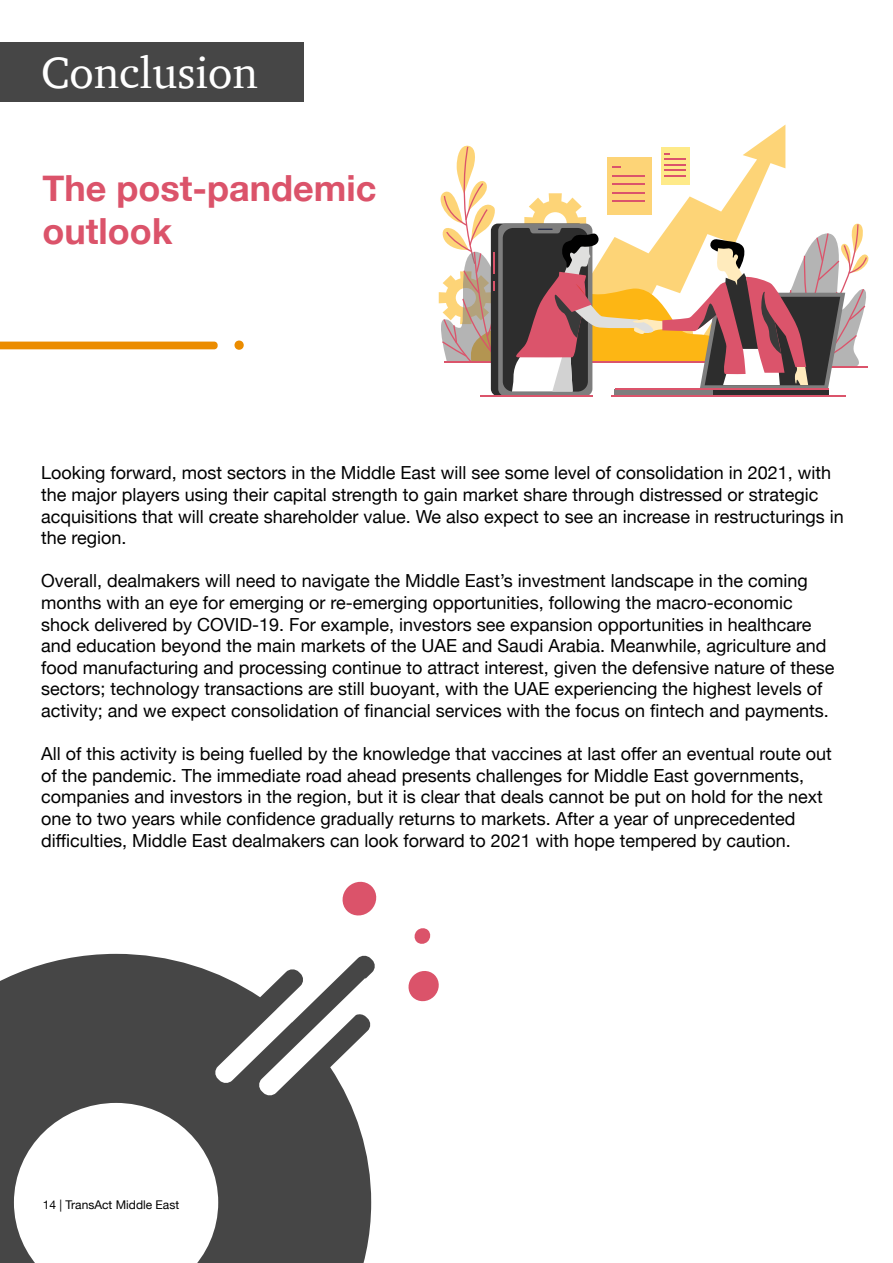
<style>
.page{position:relative;width:893px;height:1263px;background:#fff}
.page>*{position:absolute;margin:0;border:0;box-sizing:border-box;transform-origin:0 0}
.t1{font:45px "ITC Charter Com";color:#fff}
.t2{font:700 36px/43.2px "Helvetica Neue";color:#db536a}
.t3{font:18px/21.6px "Helvetica Neue";color:#000}
.t4{font:12px "Helvetica Neue";color:#000}
</style>
<div class="page">
<div style="left:615px;top:389px;width:213px;height:7px;background:#2d2d2d"></div>
<div style="left:615px;top:389px;width:98px;height:7px;background:#7e7e7e"></div>
<svg style="left:439px;top:124px;width:429px;height:268px"></svg>
<hr style="left:480px;top:395px;width:113px;height:2px;background:#db546b">
<hr style="left:611px;top:395px;width:235px;height:2px;background:#db546b">
<div style="left:0;top:342px;width:218px;height:7px;background:#eb8c00"></div>
<svg style="left:234px;top:340px;width:10px;height:10px"></svg>
<svg style="left:0;top:954px;width:375px;height:309px;fill:#464646"></svg>
<svg style="left:342px;top:881px;width:35px;height:35px"></svg>
<svg style="left:408px;top:971px;width:31px;height:31px"></svg>
<svg style="left:414px;top:928px;width:17px;height:16px"></svg>
<div style="left:0;top:43px;width:303px;height:59px;background:#464646"></div>
<h1 class="t1" style="left:41px;top:44px;width:219px">Conclusion</h1>
<h2 class="t2" style="left:43px;top:167px;width:335px">The post-pandemic outlook</h2>
<p class="t3" style="left:41px;top:463px;width:804px">Looking forward, most sectors in the Middle East will see some level of consolidation in 2021, with the major players using their capital strength to gain market share through distressed or strategic acquisitions that will create shareholder value. We also expect to see an increase in restructurings in the region.</p>
<p class="t3" style="left:41px;top:571px;width:795px">Overall, dealmakers will need to navigate the Middle East’s investment landscape in the coming months with an eye for emerging or re-emerging opportunities, following the macro-economic shock delivered by COVID-19. For example, investors see expansion opportunities in healthcare and education beyond the main markets of the UAE and Saudi Arabia. Meanwhile, agriculture and food manufacturing and processing continue to attract interest, given the defensive nature of these sectors; technology transactions are still buoyant, with the UAE experiencing the highest levels of activity; and we expect consolidation of financial services with the focus on fintech and payments.</p>
<p class="t3" style="left:41px;top:744px;width:792px">All of this activity is being fuelled by the knowledge that vaccines at last offer an eventual route out of the pandemic. The immediate road ahead presents challenges for Middle East governments, companies and investors in the region, but it is clear that deals cannot be put on hold for the next one to two years while confidence gradually returns to markets. After a year of unprecedented difficulties, Middle East dealmakers can look forward to 2021 with hope tempered by caution.</p>
<p class="t4" style="left:43px;top:1196px;width:138px">14 | TransAct Middle East</p>
</div>
